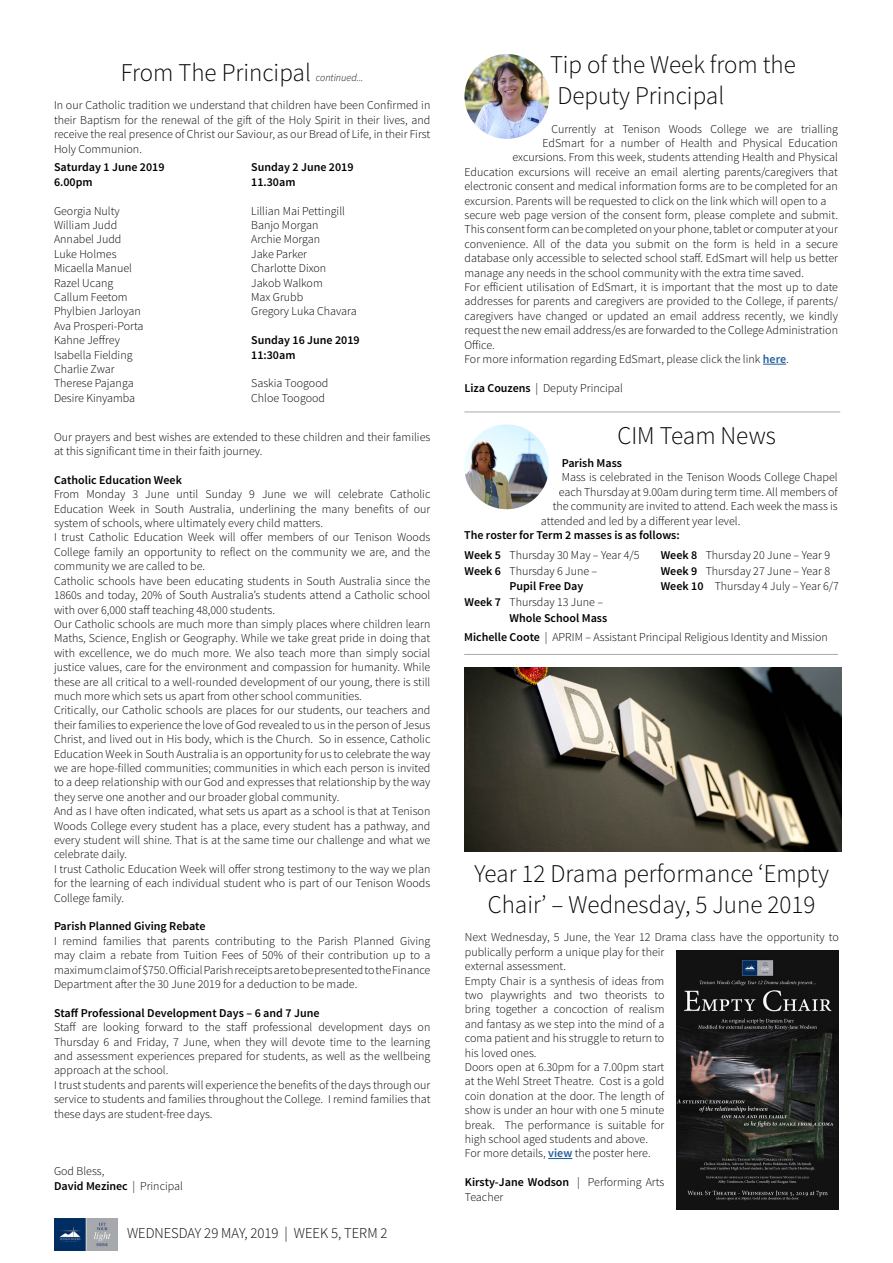
<style>
.page{position:relative;width:893px;height:1263px;background:#fff}
.page>*{position:absolute;margin:0;border:0;box-sizing:border-box;transform-origin:0 0}
.t1{font:300 25.5px/30.6px "Source Sans Pro";color:#060606;text-align:center}
.t2{font:300 15px "Source Sans Pro";color:#060606}
.t3{font:300 12px/14.4px "Source Sans Pro";color:#000}
.t4{font:600 12px/14.4px "Source Sans Pro";color:#000}
.t5{font:italic 300 10.5px "Source Sans Pro";color:#060606}
.s1{font-weight:600}
.s2{font-weight:600;color:#215e9e}
</style>
<div class="page">
<img style="left:54px;top:1218px;width:64px;height:32px">
<img style="left:464px;top:424px;width:85px;height:85px;border-radius:42px">
<img style="left:464px;top:54px;width:85px;height:85px;border-radius:42px">
<hr style="left:464px;top:412px;width:376px;height:1px;background:#a7a9ac">
<svg style="left:548px;top:1158px;width:24px;height:1px"></svg>
<img style="left:465px;top:668px;width:376px;height:183px">
<img style="left:676px;top:951px;width:163px;height:258px">
<svg style="left:763px;top:364px;width:23px;height:1px"></svg>
<hr style="left:464px;top:654px;width:374px;height:1px;background:#a7a9ac">
<h1 class="t1" style="left:121px;top:57px;width:191px">From The Principal</h1>
<p class="t5" style="left:316px;top:71px;width:49px">continued...</p>
<p class="t3" style="left:54px;top:98px;width:378px;text-align:justify">In our Catholic tradition we understand that children have been Confirmed in their Baptism for the renewal of the gift of the Holy Spirit in their lives, and receive the real presence of Christ our Saviour, as our Bread of Life, in their First Holy Communion.</p>
<p class="t4" style="left:54px;top:161px;width:112px">Saturday 1 June 2019<br>6.00pm</p>
<p class="t3" style="left:54px;top:204px;width:91px">Georgia Nulty<br>William Judd<br>Annabel Judd<br>Luke Holmes<br>Micaella Manuel<br>Razel Ucang<br>Callum Feetom<br>Phylbien Jarloyan<br>Ava Prosperi-Porta<br>Kahne Jeffrey<br>Isabella Fielding<br>Charlie Zwar<br>Therese Pajanga<br>Desire Kinyamba</p>
<p class="t4" style="left:251px;top:161px;width:104px">Sunday 2 June 2019<br>11.30am</p>
<p class="t3" style="left:251px;top:204px;width:107px">Lillian Mai Pettingill<br>Banjo Morgan<br>Archie Morgan<br>Jake Parker<br>Charlotte Dixon<br>Jakob Walkom<br>Max Grubb<br>Gregory Luka Chavara</p>
<p class="t4" style="left:251px;top:333px;width:110px">Sunday 16 June 2019<br>11:30am</p>
<p class="t3" style="left:251px;top:376px;width:79px">Saskia Toogood<br>Chloe Toogood</p>
<p class="t3" style="left:54px;top:430px;width:378px">Our prayers and best wishes are extended to these children and their families at this significant time in their faith journey.</p>
<p class="t4" style="left:54px;top:473px;width:129px">Catholic Education Week</p>
<p class="t3" style="left:54px;top:487px;width:378px">From Monday 3 June until Sunday 9 June we will celebrate Catholic Education Week in South Australia, underlining the many benefits of our system of schools, where ultimately every child matters.<br>I trust Catholic Education Week will offer members of our Tenison Woods College family an opportunity to reflect on the community we are, and the community we are called to be.<br>Catholic schools have been educating students in South Australia since the 1860s and today, 20% of South Australia’s students attend a Catholic school with over 6,000 staff teaching 48,000 students.<br>Our Catholic schools are much more than simply places where children learn Maths, Science, English or Geography. While we take great pride in doing that with excellence, we do much more. We also teach more than simply social justice values, care for the environment and compassion for humanity. While these are all critical to a well-rounded development of our young, there is still much more which sets us apart from other school communities.<br>Critically, our Catholic schools are places for our students, our teachers and their families to experience the love of God revealed to us in the person of Jesus Christ, and lived out in His body, which is the Church. So in essence, Catholic Education Week in South Australia is an opportunity for us to celebrate the way we are hope-filled communities; communities in which each person is invited to a deep relationship with our God and expresses that relationship by the way they serve one another and our broader global community.<br>And as I have often indicated, what sets us apart as a school is that at Tenison Woods College every student has a place, every student has a pathway, and every student will shine. That is at the same time our challenge and what we celebrate daily.<br>I trust Catholic Education Week will offer strong testimony to the way we plan for the learning of each individual student who is part of our Tenison Woods College family.</p>
<p class="t4" style="left:54px;top:919px;width:153px">Parish Planned Giving Rebate</p>
<p class="t3" style="left:54px;top:934px;width:378px;text-align:justify">I remind families that parents contributing to the Parish Planned Giving may claim a rebate from Tuition Fees of 50% of their contribution up to a maximum claim of $750. Official Parish receipts are to be presented to the Finance Department after the 30 June 2019 for a deduction to be made.</p>
<p class="t4" style="left:54px;top:1006px;width:267px">Staff Professional Development Days – 6 and 7 June</p>
<p class="t3" style="left:54px;top:1020px;width:378px">Staff are looking forward to the staff professional development days on Thursday 6 and Friday, 7 June, when they will devote time to the learning and assessment experiences prepared for students, as well as the wellbeing approach at the school.<br>I trust students and parents will experience the benefits of the days through our service to students and families throughout the College. I remind families that these days are student-free days.</p>
<p class="t3" style="left:54px;top:1164px;width:130px">God Bless,<br><span class="s1">David Mezinec</span> | Principal</p>
<p class="t2" style="left:127px;top:1223px;width:262px">WEDNESDAY 29 MAY, 2019 | WEEK 5, TERM 2</p>
<h1 class="t1" style="left:550px;top:50px;width:247px;text-align:left">Tip of the Week from the<br>Deputy Principal</h1>
<p class="t3" style="left:551px;top:121px;width:288px">Currently at Tenison Woods College we are trialling</p>
<p class="t3" style="left:542px;top:136px;width:297px">EdSmart for a number of Health and Physical Education</p>
<p class="t3" style="left:512px;top:150px;width:327px">excursions. From this week, students attending Health and Physical</p>
<p class="t3" style="left:464px;top:165px;width:375px">Education excursions will receive an email alerting parents/caregivers that</p>
<p class="t3" style="left:464px;top:179px;width:375px">electronic consent and medical information forms are to be completed for an</p>
<p class="t3" style="left:464px;top:193px;width:363px">excursion. Parents will be requested to click on the link which will open to a</p>
<p class="t3" style="left:464px;top:208px;width:375px">secure web page version of the consent form, please complete and submit.</p>
<p class="t3" style="left:464px;top:222px;width:375px">This consent form can be completed on your phone, tablet or computer at your</p>
<p class="t3" style="left:464px;top:237px;width:375px">convenience. All of the data you submit on the form is held in a secure</p>
<p class="t3" style="left:464px;top:251px;width:375px">database only accessible to selected school staff. EdSmart will help us better</p>
<p class="t3" style="left:464px;top:265px;width:341px">manage any needs in the school community with the extra time saved.</p>
<p class="t3" style="left:464px;top:280px;width:375px">For efficient utilisation of EdSmart, it is important that the most up to date</p>
<p class="t3" style="left:464px;top:294px;width:375px">addresses for parents and caregivers are provided to the College, if parents/</p>
<p class="t3" style="left:464px;top:309px;width:375px">caregivers have changed or updated an email address recently, we kindly</p>
<p class="t3" style="left:464px;top:323px;width:375px">request the new email address/es are forwarded to the College Administration</p>
<p class="t3" style="left:464px;top:337px;width:32px">Office.</p>
<p class="t3" style="left:464px;top:352px;width:326px">For more information regarding EdSmart, please click the link <span class="s2">here</span>.</p>
<p class="t3" style="left:464px;top:381px;width:160px"><span class="s1">Liza Couzens</span> | Deputy Principal</p>
<h1 class="t1" style="left:618px;top:420px;width:160px">CIM Team News</h1>
<p class="t4" style="left:562px;top:456px;width:62px">Parish Mass</p>
<p class="t3" style="left:562px;top:470px;width:277px">Mass is celebrated in the Tenison Woods College Chapel</p>
<p class="t3" style="left:559px;top:485px;width:281px">each Thursday at 9.00am during term time. All members of</p>
<p class="t3" style="left:553px;top:499px;width:286px">the community are invited to attend. Each week the mass is</p>
<p class="t3" style="left:541px;top:513px;width:201px">attended and led by a different year level.</p>
<p class="t4" style="left:464px;top:528px;width:217px">The roster for Term 2 masses is as follows:</p>
<p class="t3" style="left:464px;top:548px;width:177px"><span class="s1">Week 5</span> Thursday 30 May – Year 4/5</p>
<p class="t3" style="left:464px;top:563px;width:134px"><span class="s1">Week 6</span> Thursday 6 June –</p>
<p class="t4" style="left:509px;top:579px;width:75px">Pupil Free Day</p>
<p class="t3" style="left:464px;top:595px;width:140px"><span class="s1">Week 7</span> Thursday 13 June –</p>
<p class="t4" style="left:509px;top:611px;width:99px">Whole School Mass</p>
<p class="t3" style="left:661px;top:547px;width:180px;line-height:15.8px"><span class="s1">Week 8</span> Thursday 20 June – Year 9<br><span class="s1">Week 9</span> Thursday 27 June – Year 8<br><span class="s1">Week 10</span> Thursday 4 July – Year 6/7</p>
<p class="t3" style="left:464px;top:630px;width:365px"><span class="s1">Michelle Coote</span> | APRIM – Assistant Principal Religious Identity and Mission</p>
<h1 class="t1" style="left:474px;top:858px;width:356px">Year 12 Drama performance ‘Empty<br>Chair’ – Wednesday, 5 June 2019</h1>
<p class="t3" style="left:465px;top:930px;width:376px">Next Wednesday, 5 June, the Year 12 Drama class have the opportunity to publically perform a unique play for their<br>external assessment.<br>Empty Chair is a synthesis of ideas from<br>two playwrights and two theorists to<br>bring together a concoction of realism<br>and fantasy as we step into the mind of a<br>coma patient and his struggle to return to<br>his loved ones.<br>Doors open at 6.30pm for a 7.00pm start<br>at the Wehl Street Theatre. Cost is a gold<br>coin donation at the door. The length of<br>show is under an hour with one 5 minute<br>break. The performance is suitable for<br>high school aged students and above.<br>For more details, <span class="s2">view</span> the poster here.</p>
<p class="t3" style="left:465px;top:1175px;width:201px"><span class="s1">Kirsty-Jane Wodson</span> | Performing Arts<br>Teacher</p>
</div>
